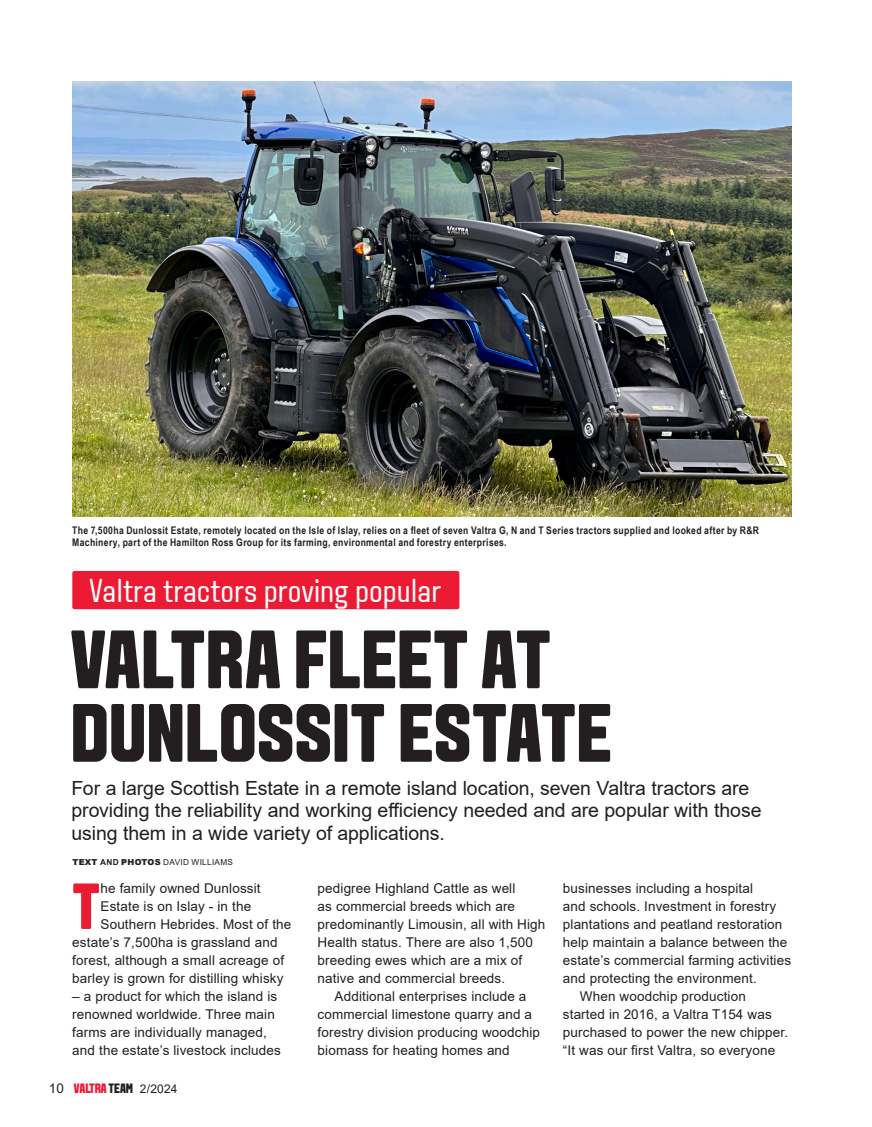
<style>
.page{position:relative;width:872px;height:1127px;background:#fff}
.page>*{position:absolute;margin:0;border:0;box-sizing:border-box;transform-origin:0 0}
.x_Otsikko_60pt_Aveny-T_60_54_pt{font:700 82.5px/73.5px "VALTRA Aveny T 2020 Extra";letter-spacing:.005em;color:#231f20}
.x_Leipis_Helvetica_9_11_pt{font:700 64.95px "VALTRA Aveny T 2020 Extra";color:#ed1a33}
.x_Esirivi_22_Aveny-T_22_20_pt{font:33px "VALTRA Aveny T 2020 Regular";color:#fff}
.x_Ingressi_Helvetica_13_15_pt{font:19.5px/22.5px "Arial";letter-spacing:-.005em;color:#231f20}
.x_Leipis_Helvetica_9_11_pt-2{font:13.5px/18px "Arial";letter-spacing:.01em;color:#231f20}
.t1{font:700 13.5px "VALTRA Aveny T 2020 Extra";letter-spacing:-.01em;color:#ed1a33}
.t2{font:700 10.5px/12px "Arial Narrow";letter-spacing:.03em;color:#231f20}
.x_Kirjoittaja_ja_kuvaaja_Helvetica_5_5_1{font:8.25px "Arial";letter-spacing:.035em;color:#231f20}
.s1{font-weight:900}
.s2{font-weight:700}
.s3{font-family:"Arial";font-weight:400;color:#231f20}
.s4{color:#231f20}
.s5{font-family:"Arial";font-weight:400;font-size:12px;color:#231f20}
</style>
<div class="page">
<img style="left:72px;top:81px;width:719px;height:436px">
<div style="left:72px;top:571px;width:387px;height:38px;background:#ed1a33;border-radius:2px"></div>
<p class="t2" style="left:72px;top:524px;width:688px">The 7,500ha Dunlossit Estate, remotely located on the Isle of Islay, relies on a fleet of seven Valtra G, N and T Series tractors supplied and looked after by R&amp;R<br>Machinery, part of the Hamilton Ross Group for its farming, environmental and forestry enterprises.</p>
<p class="x_Esirivi_22_Aveny-T_22_20_pt" style="left:89px;top:569px;width:353px">Valtra tractors proving popular</p>
<p class="x_Otsikko_60pt_Aveny-T_60_54_pt" style="left:70px;top:622px;width:543px">VALTRA FLEET AT<br>DUNLOSSIT ESTATE</p>
<p class="x_Ingressi_Helvetica_13_15_pt" style="left:72px;top:777px;width:691px">For a large Scottish Estate in a remote island location, seven Valtra tractors are providing the reliability and working efficiency needed and are popular with those using them in a wide variety of applications.</p>
<p class="x_Leipis_Helvetica_9_11_pt-2" style="left:317px;top:879px;width:229px">pedigree Highland Cattle as well<br>as commercial breeds which are predominantly Limousin, all with High Health status. There are also 1,500 breeding ewes which are a mix of native and commercial breeds.</p>
<p class="x_Leipis_Helvetica_9_11_pt-2" style="left:317px;top:987px;width:224px;text-indent:17px">Additional enterprises include a commercial limestone quarry and a forestry division producing woodchip biomass for heating homes and</p>
<p class="x_Kirjoittaja_ja_kuvaaja_Helvetica_5_5_1" style="left:72px;top:857px;width:162px"><span class="s1">TEXT</span> <span class="s2">AND</span> <span class="s1">PHOTOS</span> DAVID WILLIAMS</p>
<p class="x_Leipis_Helvetica_9_11_pt" style="left:72px;top:864px;width:29px">T</p>
<p class="x_Leipis_Helvetica_9_11_pt-2" style="left:101px;top:879px;width:162px">he family owned Dunlossit</p>
<p class="x_Leipis_Helvetica_9_11_pt-2" style="left:563px;top:879px;width:230px">businesses including a hospital<br>and schools. Investment in forestry plantations and peatland restoration help maintain a balance between the estate’s commercial farming activities and protecting the environment.</p>
<p class="x_Leipis_Helvetica_9_11_pt-2" style="left:563px;top:987px;width:227px;text-indent:17px">When woodchip production started in 2016, a Valtra T154 was purchased to power the new chipper. “It was our first Valtra, so everyone</p>
<p class="x_Leipis_Helvetica_9_11_pt-2" style="left:101px;top:897px;width:152px">Estate is on Islay - in the</p>
<p class="x_Leipis_Helvetica_9_11_pt-2" style="left:101px;top:915px;width:192px">Southern Hebrides. Most of the</p>
<p class="x_Leipis_Helvetica_9_11_pt-2" style="left:72px;top:933px;width:207px">estate’s 7,500ha is grassland and</p>
<p class="x_Leipis_Helvetica_9_11_pt-2" style="left:72px;top:951px;width:213px">forest, although a small acreage of</p>
<p class="x_Leipis_Helvetica_9_11_pt-2" style="left:72px;top:969px;width:213px">barley is grown for distilling whisky</p>
<p class="x_Leipis_Helvetica_9_11_pt-2" style="left:72px;top:987px;width:210px">– a product for which the island is renowned worldwide. Three main farms are individually managed, and the estate’s livestock includes</p>
<p class="t1" style="left:49px;top:1080px;width:130px"><span class="s3">10</span> VALTRA <span class="s4">TEAM</span> <span class="s5">2/2024</span></p>
</div>
